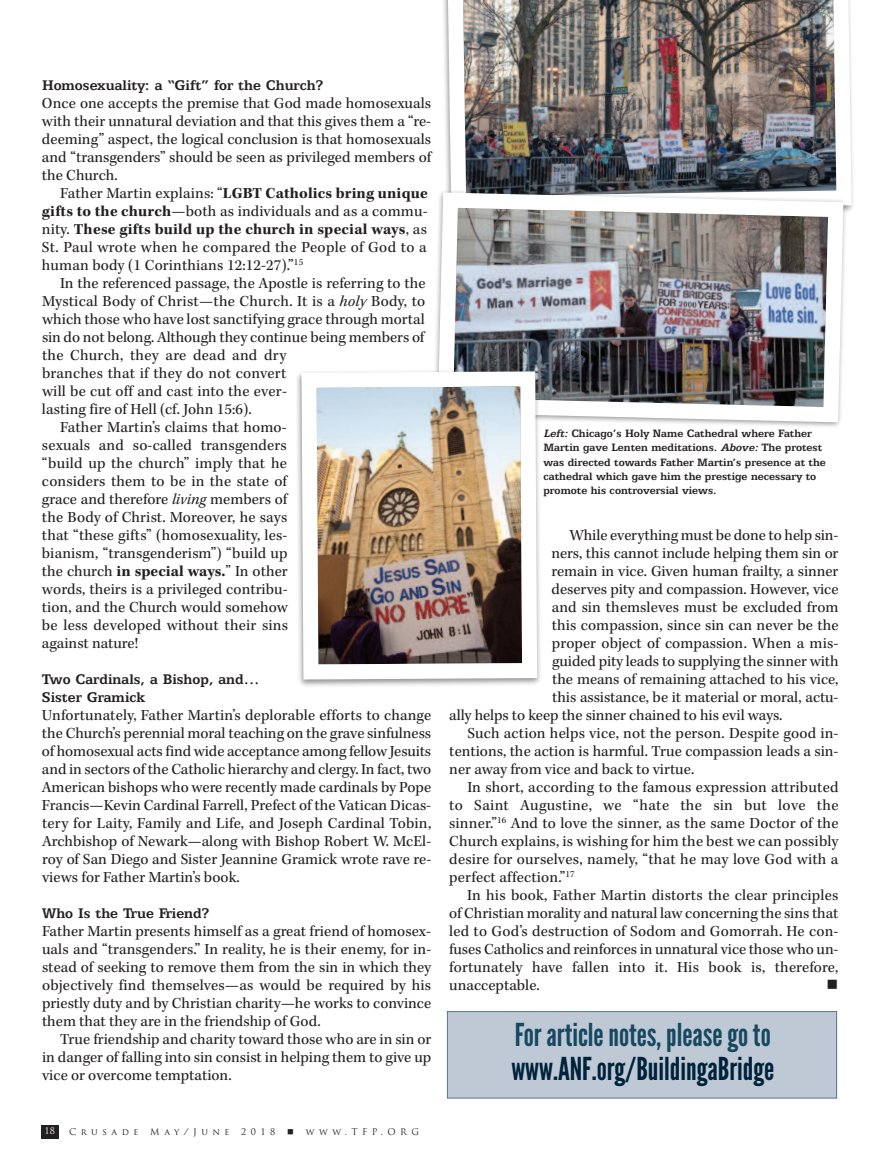
<style>
.page{position:relative;width:891px;height:1175px;background:#fff}
.page>*{position:absolute;margin:0;border:0;box-sizing:border-box;transform-origin:0 0}
.t1{font:31.5px "League Gothic";color:#00223b}
.t2{font:31.5px "League Gothic";color:#164960}
.t3{font:15.75px/18px "Kepler Std";letter-spacing:.005em;color:#231f20;text-align:justify}
.t4{font:700 15.75px/18px "Egyptian 505 BT";color:#231f20}
.t5{font:15.75px "Wingdings";color:#231f20}
.t6{font:700 12px/14.4px "Egyptian 505 BT";color:#231f20}
.t7{font:9px "Trajan Pro";letter-spacing:.5em;color:#231f20}
.t8{font:9px "Trajan Pro";color:#fff}
.s1{font-weight:700}
.s2{font-style:italic}
</style>
<div class="page">
<div style="left:41px;top:1125px;width:18px;height:13px;background:#231f20"></div>
<img style="left:443px;top:0;width:410px;height:184px">
<img style="left:435px;top:185px;width:416px;height:242px">
<img style="left:297px;top:364px;width:248px;height:322px">
<div style="left:448px;top:1012px;width:388px;height:85px;background:#bfc9d5"></div>
<div style="left:447px;top:1011px;width:390px;height:87px;border:1px solid #57748a"></div>
<p class="t4" style="left:42px;top:78px;width:283px">Homosexuality: a “Gift” for the Church?</p>
<p class="t3" style="left:42px;top:96px;width:391px">Once one accepts the premise that God made homosexuals with their unnatural deviation and that this gives them a “re&shy;deeming” aspect, the logical conclusion is that homosexuals and “transgenders” should be seen as privileged members of the Church.</p>
<p class="t3" style="left:42px;top:186px;width:387px;text-indent:18px">Father Martin explains: “<span class="s1">LGBT Catholics bring unique gifts to the church</span>—both as individuals and as a commu&shy;nity. <span class="s1">These gifts build up the church in special ways</span>, as St. Paul wrote when he compared the People of God to a human body (1 Corinthians 12:12-27).”<sup>15</sup></p>
<p class="t3" style="left:60px;top:276px;width:367px">In the referenced passage, the Apostle is referring to the</p>
<p class="t3" style="left:42px;top:294px;width:385px">Mystical Body of Christ—the Church. It is a <span class="s2">holy</span> Body, to</p>
<p class="t3" style="left:42px;top:312px;width:384px">which those who have lost sanctifying grace through mortal</p>
<p class="t3" style="left:42px;top:330px;width:384px">sin do not belong. Although they continue being members of</p>
<p class="t3" style="left:42px;top:348px;width:246px">the Church, they are dead and dry</p>
<p class="t3" style="left:42px;top:366px;width:246px">branches that if they do not convert</p>
<p class="t3" style="left:42px;top:384px;width:246px">will be cut off and cast into the ever-</p>
<p class="t3" style="left:42px;top:402px;width:211px">lasting fire of Hell (cf. John 15:6).</p>
<p class="t3" style="left:60px;top:420px;width:228px">Father Martin’s claims that homo-</p>
<p class="t3" style="left:42px;top:438px;width:246px">sexuals and so-called transgenders</p>
<p class="t3" style="left:42px;top:456px;width:247px">“build up the church” imply that he</p>
<p class="t3" style="left:42px;top:474px;width:247px">considers them to be in the state of</p>
<p class="t3" style="left:42px;top:492px;width:247px">grace and therefore <span class="s2">living</span> members of</p>
<p class="t3" style="left:42px;top:510px;width:247px">the Body of Christ. Moreover, he says</p>
<p class="t3" style="left:42px;top:528px;width:247px">that “these gifts” (homosexuality, les-</p>
<p class="t3" style="left:42px;top:546px;width:247px">bianism, “transgenderism”) “build up</p>
<p class="t3" style="left:42px;top:564px;width:247px">the church <span class="s1">in special ways.</span>” In other</p>
<p class="t3" style="left:42px;top:582px;width:247px">words, theirs is a privileged contribu-</p>
<p class="t3" style="left:42px;top:600px;width:247px">tion, and the Church would somehow</p>
<p class="t3" style="left:42px;top:618px;width:248px">be less developed without their sins</p>
<p class="t3" style="left:42px;top:636px;width:98px">against nature!</p>
<p class="t4" style="left:42px;top:672px;width:219px">Two Cardinals, a Bishop, and…<br>Sister Gramick</p>
<p class="t3" style="left:42px;top:708px;width:391px">Unfortunately, Father Martin’s deplorable efforts to change the Church’s perennial moral teaching on the grave sinfulness of homosexual acts find wide acceptance among fellow Jesuits and in sectors of the Catholic hierarchy and clergy. In fact, two American bishops who were recently made cardinals by Pope Francis—Kevin Cardinal Farrell, Prefect of the Vatican Dicas&shy;tery for Laity, Family and Life, and Joseph Cardinal Tobin, Archbishop of Newark—along with Bishop Robert W. McEl&shy;roy of San Diego and Sister Jeannine Gramick wrote rave re&shy;views for Father Martin’s book.</p>
<p class="t4" style="left:42px;top:906px;width:169px">Who Is the True Friend?</p>
<p class="t3" style="left:42px;top:924px;width:391px">Father Martin presents himself as a great friend of homosex&shy;uals and “transgenders.” In reality, he is their enemy, for in&shy;stead of seeking to remove them from the sin in which they objectively find themselves—as would be required by his priestly duty and by Christian charity—he works to convince them that they are in the friendship of God.</p>
<p class="t3" style="left:42px;top:1032px;width:391px;text-indent:18px">True friendship and charity toward those who are in sin or in danger of falling into sin consist in helping them to give up vice or overcome temptation.</p>
<p class="t8" style="left:45px;top:1125px;width:12px">18</p>
<p class="t7" style="left:69px;top:1126px;width:71px">Crusade</p>
<p class="t7" style="left:150px;top:1126px;width:81px">May/June</p>
<p class="t7" style="left:241px;top:1126px;width:36px">2018</p>
<p class="t7" style="left:287px;top:1126px;width:133px">■ www.TFP.ORG</p>
<p class="t6" style="left:543px;top:427px;width:284px"><span class="s2">Left:</span> Chicago’s Holy Name Cathedral where Father Martin gave Lenten meditations. <span class="s2">Above:</span> The protest was directed towards Father Martin’s presence at the cathedral which gave him the prestige necessary to promote his controversial views.</p>
<p class="t3" style="left:569px;top:528px;width:271px">While everything must be done to help sin-</p>
<p class="t3" style="left:551px;top:546px;width:289px">ners, this cannot include helping them sin or</p>
<p class="t3" style="left:552px;top:564px;width:289px">remain in vice. Given human frailty, a sinner</p>
<p class="t3" style="left:552px;top:582px;width:288px">deserves pity and compassion. However, vice</p>
<p class="t3" style="left:552px;top:600px;width:288px">and sin themsleves must be excluded from</p>
<p class="t3" style="left:552px;top:618px;width:288px">this compassion, since sin can never be the</p>
<p class="t3" style="left:552px;top:636px;width:288px">proper object of compassion. When a mis-</p>
<p class="t3" style="left:552px;top:654px;width:288px">guided pity leads to supplying the sinner with</p>
<p class="t3" style="left:552px;top:672px;width:288px">the means of remaining attached to his vice,</p>
<p class="t3" style="left:552px;top:690px;width:288px">this assistance, be it material or moral, actu-</p>
<p class="t3" style="left:449px;top:708px;width:335px">ally helps to keep the sinner chained to his evil ways.</p>
<p class="t3" style="left:467px;top:726px;width:373px">Such action helps vice, not the person. Despite good in-</p>
<p class="t3" style="left:449px;top:744px;width:391px">tentions, the action is harmful. True compassion leads a sin-</p>
<p class="t3" style="left:449px;top:762px;width:247px">ner away from vice and back to virtue.</p>
<p class="t3" style="left:467px;top:780px;width:373px">In short, according to the famous expression attributed</p>
<p class="t3" style="left:449px;top:798px;width:391px">to Saint Augustine, we “hate the sin but love the</p>
<p class="t3" style="left:449px;top:816px;width:391px">sinner.”<sup>16</sup> And to love the sinner, as the same Doctor of the</p>
<p class="t3" style="left:449px;top:834px;width:391px">Church explains, is wishing for him the best we can possibly</p>
<p class="t3" style="left:449px;top:852px;width:391px">desire for ourselves, namely, “that he may love God with a</p>
<p class="t3" style="left:449px;top:870px;width:127px">perfect affection.”<sup>17</sup></p>
<p class="t3" style="left:467px;top:888px;width:373px">In his book, Father Martin distorts the clear principles</p>
<p class="t3" style="left:449px;top:906px;width:391px">of Christian morality and natural law concerning the sins that</p>
<p class="t3" style="left:449px;top:924px;width:391px">led to God’s destruction of Sodom and Gomorrah. He con-</p>
<p class="t3" style="left:449px;top:942px;width:391px">fuses Catholics and reinforces in unnatural vice those who un-</p>
<p class="t3" style="left:449px;top:960px;width:391px">fortunately have fallen into it. His book is, therefore,</p>
<p class="t3" style="left:449px;top:978px;width:92px">unacceptable.</p>
<p class="t5" style="left:827px;top:975px;width:13px">■</p>
<h1 class="t2" style="left:515px;top:1023px;width:258px">Forarticlenotes,pleasegoto</h1>
<h1 class="t1" style="left:511px;top:1056px;width:264px">www.ANF.org/BuildingaBridge</h1>
</div>
